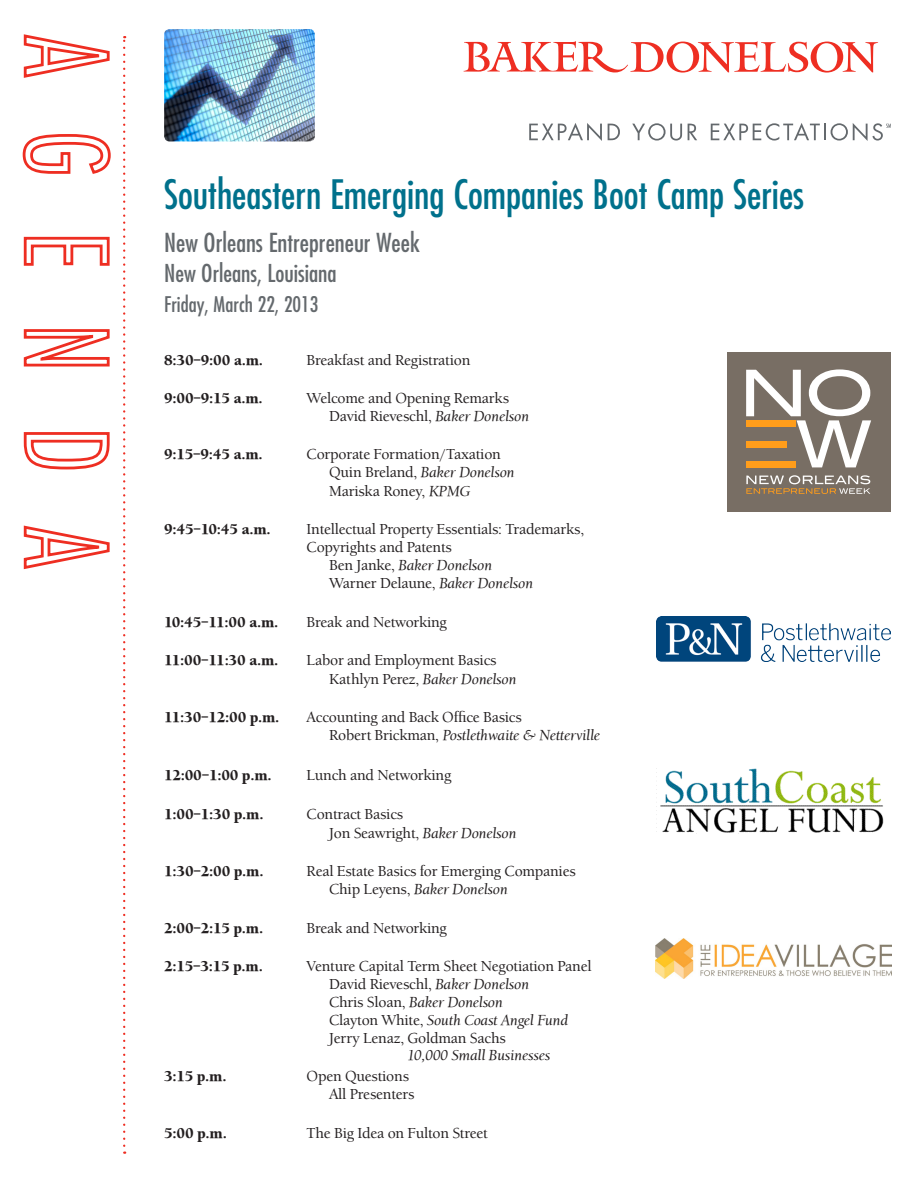
<style>
.page{position:relative;width:918px;height:1188px;background:#fff}
.page>*{position:absolute;margin:0;border:0;box-sizing:border-box;transform-origin:0 0}
.t1{font:condensed 39.45px "Futura";color:#00718c}
.t2{font:condensed 25.5px "Futura";color:#64696d}
.t3{font:condensed 24px "Futura";color:#64696d}
.t4{font:condensed 21px "Futura";color:#64696d}
.t5{font:15px/18px "Berkeley Old Md ITC";letter-spacing:-.015em;color:#231f20}
.t6{font:15px "Berkeley Old Md ITCTT Black";letter-spacing:-.015em;color:#231f20}
.t7{font:15px "Berkeley Old Md ITCTT Italic";letter-spacing:-.015em;color:#231f20}
.s1{font-family:"Berkeley Old Md ITCTT Italic"}
.s2{font-family:"Berkeley Old Md ITC"}
</style>
<div class="page">
<svg style="left:23px;top:34px;width:87px;height:44px"></svg>
<svg style="left:22px;top:134px;width:89px;height:40px"></svg>
<svg style="left:23px;top:236px;width:87px;height:30px"></svg>
<svg style="left:23px;top:329px;width:87px;height:38px"></svg>
<svg style="left:23px;top:432px;width:87px;height:38px"></svg>
<svg style="left:23px;top:525px;width:87px;height:45px"></svg>
<svg style="left:123px;top:36px;width:2px;height:1110px"></svg>
<svg style="left:464px;top:41px;width:414px;height:32px"></svg>
<svg style="left:529px;top:123px;width:73px;height:18px"></svg>
<svg style="left:608px;top:124px;width:12px;height:16px"></svg>
<svg style="left:632px;top:123px;width:50px;height:18px"></svg>
<svg style="left:688px;top:124px;width:9px;height:16px"></svg>
<svg style="left:711px;top:123px;width:180px;height:18px"></svg>
<img style="left:164px;top:29px;width:151px;height:112px">
<div style="left:727px;top:352px;width:164px;height:160px;background:#786e64"></div>
<svg style="left:746px;top:369px;width:125px;height:98px"></svg>
<svg style="left:746px;top:475px;width:124px;height:19px"></svg>
<div style="left:746px;top:421px;width:49px;height:6px;background:#ff9d1b"></div>
<div style="left:746px;top:461px;width:49px;height:6px;background:#ff9d1b"></div>
<div style="left:746px;top:441px;width:41px;height:7px;background:#ff9d1b"></div>
<img style="left:656px;top:617px;width:235px;height:44px">
<img style="left:660px;top:768px;width:224px;height:66px">
<img style="left:656px;top:939px;width:236px;height:39px">
<p class="t1" style="left:164px;top:171px;width:642px">Southeastern Emerging Companies Boot Camp Series</p>
<p class="t2" style="left:164px;top:227px;width:257px">New Orleans Entrepreneur Week</p>
<p class="t3" style="left:164px;top:259px;width:174px">New Orleans, Louisiana</p>
<p class="t4" style="left:164px;top:291px;width:156px">Friday, March 22, 2013</p>
<p class="t6" style="left:164px;top:352px;width:100px">8:30–9:00 a.m.</p>
<p class="t5" style="left:307px;top:351px;width:165px">Breakfast and Registration</p>
<p class="t6" style="left:164px;top:390px;width:100px">9:00–9:15 a.m.</p>
<p class="t5" style="left:329px;top:389px;width:202px;text-indent:-22px">Welcome and Opening Remarks<br>David Rieveschl, <span class="s1">Baker Donelson</span></p>
<p class="t6" style="left:164px;top:446px;width:100px">9:15–9:45 a.m.</p>
<p class="t5" style="left:329px;top:445px;width:187px;text-indent:-22px">Corporate Formation/Taxation<br>Quin Breland, <span class="s1">Baker Donelson</span></p>
<p class="t5" style="left:329px;top:482px;width:143px">Mariska Roney, <span class="s1">KPMG</span></p>
<p class="t6" style="left:164px;top:521px;width:108px">9:45–10:45 a.m.</p>
<p class="t5" style="left:307px;top:520px;width:279px">Intellectual Property Essentials: Trademarks,</p>
<p class="t5" style="left:307px;top:538px;width:147px">Copyrights and Patents</p>
<p class="t7" style="left:329px;top:556px;width:165px"><span class="s2">Ben Janke,</span> Baker Donelson</p>
<p class="t5" style="left:329px;top:574px;width:205px">Warner Delaune, <span class="s1">Baker Donelson</span></p>
<p class="t6" style="left:164px;top:614px;width:116px">10:45–11:00 a.m.</p>
<p class="t5" style="left:307px;top:613px;width:142px">Break and Networking</p>
<p class="t6" style="left:164px;top:652px;width:116px">11:00–11:30 a.m.</p>
<p class="t5" style="left:329px;top:650px;width:189px;line-height:19.5px;text-indent:-23px">Labor and Employment Basics<br>Kathlyn Perez, <span class="s1">Baker Donelson</span></p>
<p class="t6" style="left:164px;top:709px;width:117px">11:30–12:00 p.m.</p>
<p class="t5" style="left:329px;top:708px;width:272px;text-indent:-23px">Accounting and Back Office Basics<br>Robert Brickman, <span class="s1">Postlethwaite &amp; Netterville</span></p>
<p class="t6" style="left:164px;top:766px;width:109px">12:00–1:00 p.m.</p>
<p class="t5" style="left:307px;top:766px;width:146px">Lunch and Networking</p>
<p class="t6" style="left:164px;top:806px;width:101px">1:00–1:30 p.m.</p>
<p class="t5" style="left:329px;top:804px;width:189px;line-height:19.5px;text-indent:-22px">Contract Basics<br>Jon Seawright, <span class="s1">Baker Donelson</span></p>
<p class="t6" style="left:164px;top:863px;width:101px">1:30–2:00 p.m.</p>
<p class="t5" style="left:329px;top:862px;width:248px;text-indent:-22px">Real Estate Basics for Emerging Companies<br>Chip Leyens, <span class="s1">Baker Donelson</span></p>
<p class="t6" style="left:164px;top:920px;width:101px">2:00–2:15 p.m.</p>
<p class="t5" style="left:307px;top:919px;width:142px">Break and Networking</p>
<p class="t6" style="left:164px;top:958px;width:100px">2:15–3:15 p.m.</p>
<p class="t5" style="left:329px;top:957px;width:264px;text-indent:-22px">Venture Capital Term Sheet Negotiation Panel David Rieveschl, <span class="s1">Baker Donelson<br></span>Chris Sloan, <span class="s1">Baker Donelson<br></span>Clayton White, <span class="s1">South Coast Angel Fund </span>Jerry Lenaz, Goldman Sachs</p>
<p class="t6" style="left:164px;top:1068px;width:64px">3:15 p.m.</p>
<p class="t5" style="left:329px;top:1067px;width:87px;text-indent:-23px">Open Questions<br>All Presenters</p>
<p class="t6" style="left:164px;top:1125px;width:64px">5:00 p.m.</p>
<p class="t5" style="left:307px;top:1124px;width:183px">The Big Idea on Fulton Street</p>
<p class="t7" style="left:407px;top:1046px;width:145px">10,000 Small Businesses</p>
</div>
